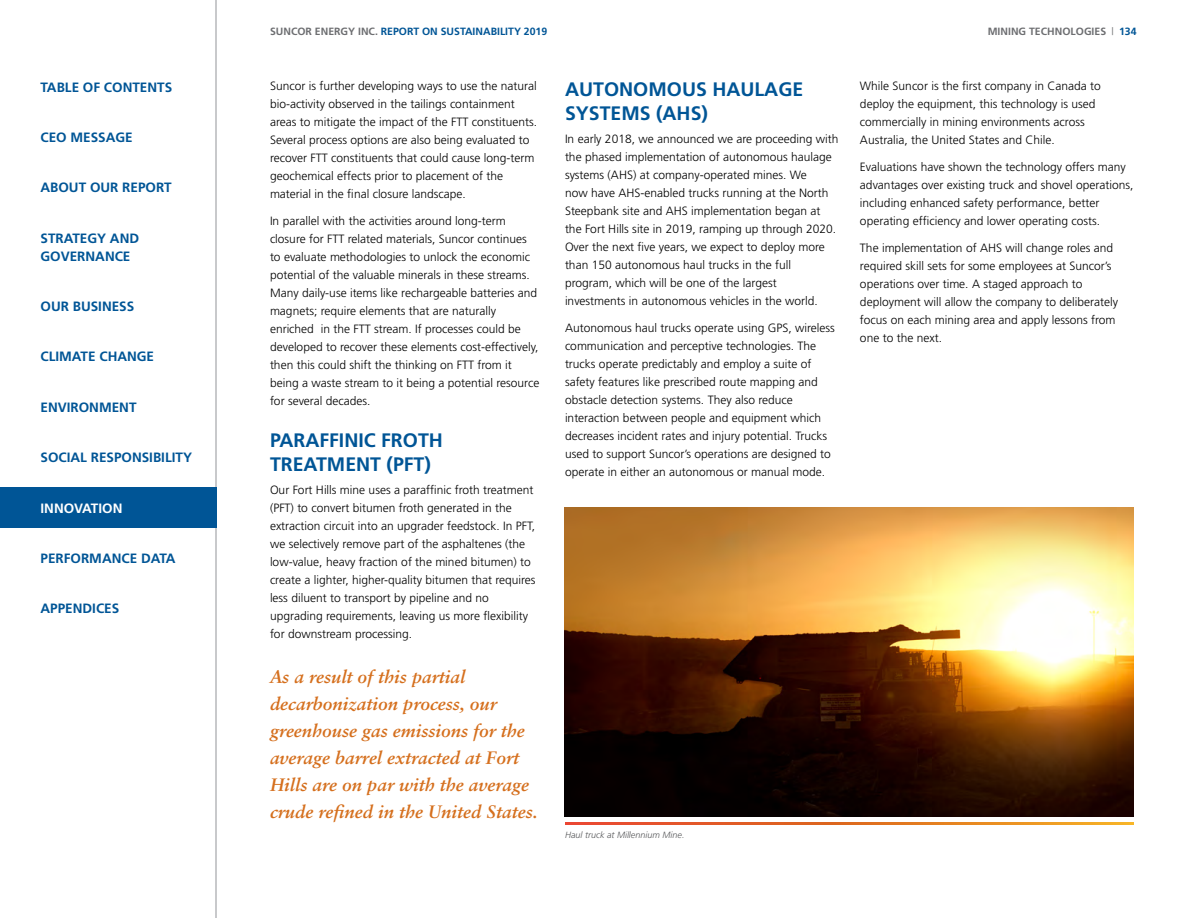
<style>
.page{position:relative;width:1188px;height:918px;background:#fff}
.page>*{position:absolute;margin:0;border:0;box-sizing:border-box;transform-origin:0 0}
.t1{font:700 19.5px/24px "Frutiger";color:#005596}
.t2{font:italic 700 18px/27px "Sabon";color:#d56f1d}
.t3{font:700 13.5px "Frutiger";color:#005596}
.t4{font:700 13.5px "Frutiger";color:#fff}
.t5{font:300 12px/18px "Frutiger";color:#000}
.t6{font:700 10.5px "Frutiger";color:#005596}
.t7{font:700 10.5px "Frutiger";color:#6d6e71}
.t8{font:italic 300 9px "Frutiger";color:#58595b}
.s1{color:#6d6e71}
.s2{font-weight:300}
.s3{color:#005596}
</style>
<div class="page">
<hr style="left:216px;top:0;width:1px;height:918px;background:#939598">
<svg style="left:565px;top:823px;width:569px;height:2px"></svg>
<div style="left:0;top:488px;width:216px;height:40px;background:#005596"></div>
<img style="left:565px;top:507px;width:569px;height:310px">
<p class="t3" style="left:40px;top:79px;width:133px">TABLE OF CONTENTS</p>
<p class="t3" style="left:40px;top:129px;width:94px">CEO MESSAGE</p>
<p class="t3" style="left:40px;top:180px;width:133px">ABOUT OUR REPORT</p>
<p class="t3" style="left:40px;top:230px;width:100px">STRATEGY AND</p>
<p class="t3" style="left:40px;top:248px;width:92px">GOVERNANCE</p>
<p class="t3" style="left:40px;top:298px;width:95px">OUR BUSINESS</p>
<p class="t3" style="left:40px;top:349px;width:115px">CLIMATE CHANGE</p>
<p class="t3" style="left:40px;top:399px;width:98px">ENVIRONMENT</p>
<p class="t3" style="left:40px;top:450px;width:153px">SOCIAL RESPONSIBILITY</p>
<p class="t4" style="left:40px;top:500px;width:83px">INNOVATION</p>
<p class="t3" style="left:40px;top:550px;width:137px">PERFORMANCE DATA</p>
<p class="t3" style="left:40px;top:601px;width:80px">APPENDICES</p>
<p class="t6" style="left:270px;top:25px;width:279px"><span class="s1">SUNCOR ENERGY INC.</span> REPORT ON SUSTAINABILITY 2019</p>
<p class="t7" style="left:988px;top:25px;width:150px">MINING TECHNOLOGIES <span class="s2">|</span> <span class="s3">134</span></p>
<p class="t5" style="left:270px;top:77px;width:269px">Suncor is further developing ways to use the natural bio-activity observed in the tailings containment areas to mitigate the impact of the FTT constituents.<br>Several process options are also being evaluated to recover FTT constituents that could cause long-term geochemical effects prior to placement of the material in the fnal closure landscape.</p>
<p class="t5" style="left:270px;top:212px;width:271px">In parallel with the activities around long-term closure for FTT related materials, Suncor continues to evaluate methodologies to unlock the economic potential of the valuable minerals in these streams.<br>Many daily-use items like rechargeable batteries and magnets; require elements that are naturally enriched in the FTT stream. If processes could be developed to recover these elements cost-effectively, then this could shift the thinking on FTT from it being a waste stream to it being a potential resource for several decades.</p>
<h3 class="t1" style="left:270px;top:428px;width:174px">PARAFFINIC FROTH<br>TREATMENT (PFT)</h3>
<p class="t5" style="left:270px;top:481px;width:267px">Our Fort Hills mine uses a paraffnic froth treatment (PFT) to convert bitumen froth generated in the extraction circuit into an upgrader feedstock. In PFT, we selectively remove part of the asphaltenes (the low-value, heavy fraction of the mined bitumen) to create a lighter, higher-quality bitumen that requires less diluent to transport by pipeline and no upgrading requirements, leaving us more fexibility for downstream processing.</p>
<h4 class="t2" style="left:270px;top:663px;width:269px">As a result of this partial decarbonization process, our greenhouse gas emissions for the average barrel extracted at Fort<br>Hills are on par with the average crude refned in the United States.</h4>
<h3 class="t1" style="left:565px;top:77px;width:240px">AUTONOMOUS HAULAGE<br>SYSTEMS (AHS)</h3>
<p class="t5" style="left:565px;top:130px;width:275px">In early 2018, we announced we are proceeding with the phased implementation of autonomous haulage systems (AHS) at company-operated mines. We<br>now have AHS-enabled trucks running at the North Steepbank site and AHS implementation began at the Fort Hills site in 2019, ramping up through 2020.<br>Over the next fve years, we expect to deploy more than 150 autonomous haul trucks in the full program, which will be one of the largest investments in autonomous vehicles in the world.</p>
<p class="t5" style="left:565px;top:319px;width:271px">Autonomous haul trucks operate using GPS, wireless communication and perceptive technologies. The trucks operate predictably and employ a suite of safety features like prescribed route mapping and obstacle detection systems. They also reduce interaction between people and equipment which decreases incident rates and injury potential. Trucks used to support Suncor’s operations are designed to operate in either an autonomous or manual mode.</p>
<p class="t5" style="left:860px;top:77px;width:242px">While Suncor is the frst company in Canada to deploy the equipment, this technology is used commercially in mining environments across Australia, the United States and Chile.</p>
<p class="t5" style="left:860px;top:158px;width:275px">Evaluations have shown the technology offers many advantages over existing truck and shovel operations, including enhanced safety performance, better operating effciency and lower operating costs.</p>
<p class="t5" style="left:860px;top:239px;width:260px">The implementation of AHS will change roles and required skill sets for some employees at Suncor’s operations over time. A staged approach to deployment will allow the company to deliberately focus on each mining area and apply lessons from one to the next.</p>
<p class="t8" style="left:565px;top:830px;width:121px">Haul truck at Millennium Mine.</p>
</div>
